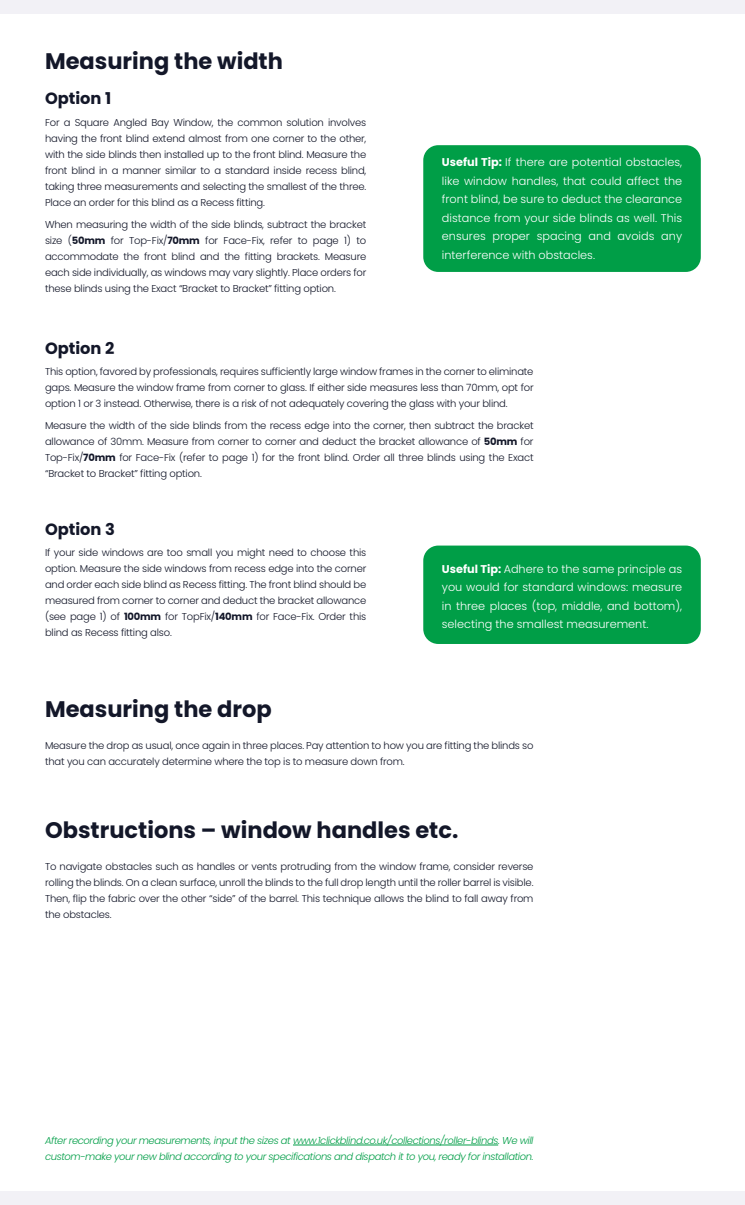
<style>
.page{position:relative;width:745px;height:1205px;background:#fff}
.page>*{position:absolute;margin:0;border:0;box-sizing:border-box;transform-origin:0 0}
.t1{font:700 22.5px "Poppins";color:#131729}
.t2{font:700 16.25px "Poppins";color:#131729}
.t3{font:300 11.25px/18.5px "Poppins";color:#fff;text-align:justify}
.t4{font:300 10px/16px "Poppins";letter-spacing:-.02em;color:#131729;text-align:justify}
.t5{font:italic 300 10px/16px "Poppins";letter-spacing:-.04em;color:#009e47}
.s1{font-weight:700}
</style>
<div class="page">
<div style="left:0;top:0;width:744px;height:13px;background:#f2f1f6"></div>
<div style="left:0;top:1191px;width:744px;height:14px;background:#f2f1f6"></div>
<div style="left:423px;top:145px;width:277px;height:127px;background:#009e47;border-radius:15px"></div>
<div style="left:423px;top:545px;width:277px;height:99px;background:#009e47;border-radius:15px"></div>
<hr style="left:293px;top:1144px;width:205px;height:1px;background:#009e47">
<h1 class="t1" style="left:45px;top:48px;width:239px">Measuring the width</h1>
<h2 class="t2" style="left:45px;top:89px;width:68px">Option 1</h2>
<p class="t4" style="left:45px;top:114px;width:322px">For a Square Angled Bay Window, the common solution involves having the front blind extend almost from one corner to the other, with the side blinds then installed up to the front blind. Measure the front blind in a manner similar to a standard inside recess blind, taking three measurements and selecting the smallest of the three.<br>Place an order for this blind as a Recess fitting.</p>
<p class="t4" style="left:45px;top:216px;width:322px">When measuring the width of the side blinds, subtract the bracket size (<span class="s1">50mm</span> for Top-Fix/<span class="s1">70mm</span> for Face-Fix, refer to page 1) to accommodate the front blind and the fitting brackets. Measure each side individually, as windows may vary slightly. Place orders for these blinds using the Exact “Bracket to Bracket” fitting option.</p>
<h2 class="t2" style="left:45px;top:339px;width:71px">Option 2</h2>
<p class="t3" style="left:441px;top:153px;width:241px"><span class="s1">Useful Tip:</span> If there are potential obstacles, like window handles, that could affect the front blind, be sure to deduct the clearance distance from your side blinds as well. This ensures proper spacing and avoids any interference with obstacles.</p>
<p class="t4" style="left:45px;top:364px;width:489px">This option, favored by professionals, requires sufficiently large window frames in the corner to eliminate gaps. Measure the window frame from corner to glass. If either side measures less than 70mm, opt for option 1 or 3 instead. Otherwise, there is a risk of not adequately covering the glass with your blind.</p>
<p class="t4" style="left:45px;top:418px;width:489px">Measure the width of the side blinds from the recess edge into the corner, then subtract the bracket allowance of 30mm. Measure from corner to corner and deduct the bracket allowance of <span class="s1">50mm</span> for Top-Fix/<span class="s1">70mm</span> for Face-Fix (refer to page 1) for the front blind. Order all three blinds using the Exact “Bracket to Bracket” fitting option.</p>
<h2 class="t2" style="left:45px;top:520px;width:71px">Option 3</h2>
<p class="t4" style="left:45px;top:544px;width:322px">If your side windows are too small you might need to choose this option. Measure the side windows from recess edge into the corner and order each side blind as Recess fitting. The front blind should be measured from corner to corner and deduct the bracket allowance (see page 1) of <span class="s1">100mm</span> for TopFix/<span class="s1">140mm</span> for Face-Fix. Order this blind as Recess fitting also.</p>
<h1 class="t1" style="left:45px;top:696px;width:228px">Measuring the drop</h1>
<p class="t3" style="left:441px;top:560px;width:241px"><span class="s1">Useful Tip:</span> Adhere to the same principle as you would for standard windows: measure in three places (top, middle, and bottom), selecting the smallest measurement.</p>
<p class="t4" style="left:45px;top:738px;width:489px">Measure the drop as usual, once again in three places. Pay attention to how you are fitting the blinds so that you can accurately determine where the top is to measure down from.</p>
<h1 class="t1" style="left:45px;top:817px;width:414px">Obstructions – window handles etc.</h1>
<p class="t4" style="left:45px;top:859px;width:489px">To navigate obstacles such as handles or vents protruding from the window frame, consider reverse rolling the blinds. On a clean surface, unroll the blinds to the full drop length until the roller barrel is visible.<br>Then, flip the fabric over the other “side” of the barrel. This technique allows the blind to fall away from the obstacles.</p>
<p class="t5" style="left:45px;top:1132px;width:489px">After recording your measurements, input the sizes at www.1clickblind.co.uk/collections/roller-blinds. We will custom-make your new blind according to your specifications and dispatch it to you, ready for installation.</p>
</div>
